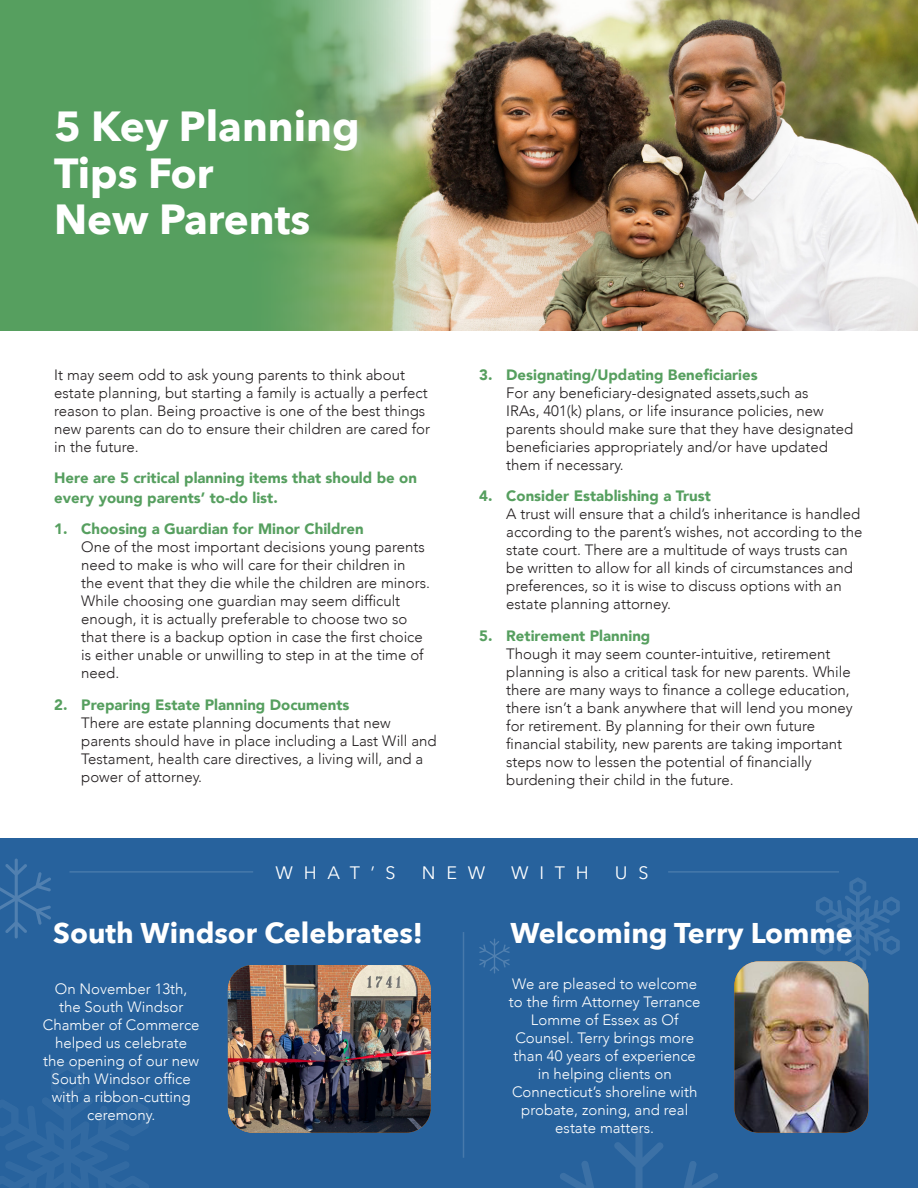
<style>
.page{position:relative;width:918px;height:1188px;background:#fff}
.page>*{position:absolute;margin:0;border:0;box-sizing:border-box;transform-origin:0 0}
.t1{font:700 42px "Avenir Next";color:#fff}
.t2{font:700 28.5px "Avenir Next";color:#fff}
.t3{font:18px "Avenir Next";letter-spacing:.6em;color:#fff}
.t4{font:300 15px/18px "Avenir";color:#231f20}
.t5{font:300 15px/18px "Avenir";color:#fff;text-align:center}
.t6{font:900 15px/19.5px "Avenir";color:#569f5f}
.s1{font-weight:900;color:#569f5f}
</style>
<div class="page">
<hr style="left:917px;top:0;width:1px;height:459px;background:#f5871f">
<img style="left:431px;top:0;width:487px;height:331px">
<svg style="left:0;top:0;width:431px;height:331px;background:#69a568"></svg>
<div style="left:0;top:838px;width:918px;height:350px;background:#27629d"></div>
<hr style="left:668px;top:871px;width:171px;height:2px;background:#fff">
<hr style="left:69px;top:871px;width:184px;height:2px;background:#fff">
<hr style="left:463px;top:932px;width:1px;height:226px;background:#fff">
<img style="left:228px;top:965px;width:203px;height:168px">
<svg style="left:816px;top:877px;width:84px;height:84px"></svg>
<svg style="left:0;top:1062px;width:149px;height:126px"></svg>
<svg style="left:0;top:859px;width:51px;height:80px"></svg>
<svg style="left:479px;top:939px;width:31px;height:35px"></svg>
<svg style="left:560px;top:1130px;width:158px;height:58px"></svg>
<img style="left:734px;top:961px;width:134px;height:172px">
<p class="t1" style="left:54px;top:90px;width:307px">5 Key Planning</p>
<p class="t1" style="left:54px;top:137px;width:161px">Tips For</p>
<p class="t1" style="left:54px;top:183px;width:258px">New Parents</p>
<p class="t4" style="left:54px;top:366px;width:377px">It may seem odd to ask young parents to think about estate planning, but starting a family is actually a perfect reason to plan. Being proactive is one of the best things new parents can do to ensure their children are cared for in the future.</p>
<p class="t6" style="left:54px;top:468px;width:364px">Here are 5 critical planning items that should be on every young parents’ to-do list.</p>
<p class="t4" style="left:81px;top:520px;width:350px;text-indent:-27px"><span class="s1">1. Choosing a Guardian for Minor Children<br></span>One of the most important decisions young parents need to make is who will care for their children in the event that they die while the children are minors.<br>While choosing one guardian may seem difficult enough, it is actually preferable to choose two so that there is a backup option in case the first choice is either unable or unwilling to step in at the time of need.</p>
<p class="t4" style="left:81px;top:696px;width:357px;text-indent:-27px"><span class="s1">2. Preparing Estate Planning Documents<br></span>There are estate planning documents that new parents should have in place including a Last Will and Testament, health care directives, a living will, and a power of attorney.</p>
<p class="t4" style="left:506px;top:366px;width:349px;text-indent:-27px"><span class="s1">3. Designating/Updating Beneficiaries<br></span>For any beneficiary-designated assets,such as<br>IRAs, 401(k) plans, or life insurance policies, new parents should make sure that they have designated beneficiaries appropriately and/or have updated them if necessary.</p>
<p class="t4" style="left:506px;top:487px;width:358px;text-indent:-27px"><span class="s1">4. Consider Establishing a Trust<br></span>A trust will ensure that a child’s inheritance is handled according to the parent’s wishes, not according to the state court. There are a multitude of ways trusts can be written to allow for all kinds of circumstances and preferences, so it is wise to discuss options with an estate planning attorney.</p>
<p class="t4" style="left:506px;top:627px;width:348px;text-indent:-27px"><span class="s1">5. Retirement Planning<br></span>Though it may seem counter-intuitive, retirement planning is also a critical task for new parents. While there are many ways to finance a college education, there isn’t a bank anywhere that will lend you money for retirement. By planning for their own future financial stability, new parents are taking important steps now to lessen the potential of financially burdening their child in the future.</p>
<p class="t3" style="left:275px;top:858px;width:122px">WHAT’S</p>
<p class="t3" style="left:422px;top:858px;width:65px">NEW</p>
<p class="t3" style="left:511px;top:858px;width:79px">WITH</p>
<p class="t3" style="left:615px;top:858px;width:35px">U S</p>
<p class="t2" style="left:53px;top:908px;width:371px">South Windsor Celebrates!</p>
<p class="t5" style="left:43px;top:980px;width:158px">On November 13th, the South Windsor<br>Chamber of Commerce helped us celebrate the opening of our new<br>South Windsor office with a ribbon-cutting ceremony.</p>
<p class="t2" style="left:511px;top:908px;width:344px">Welcoming Terry Lomme</p>
<p class="t5" style="left:509px;top:975px;width:193px">We are pleased to welcome to the firm Attorney Terrance<br>Lomme of Essex as Of<br>Counsel. Terry brings more than 40 years of experience in helping clients on<br>Connecticut’s shoreline with probate, zoning, and real estate matters.</p>
</div>
